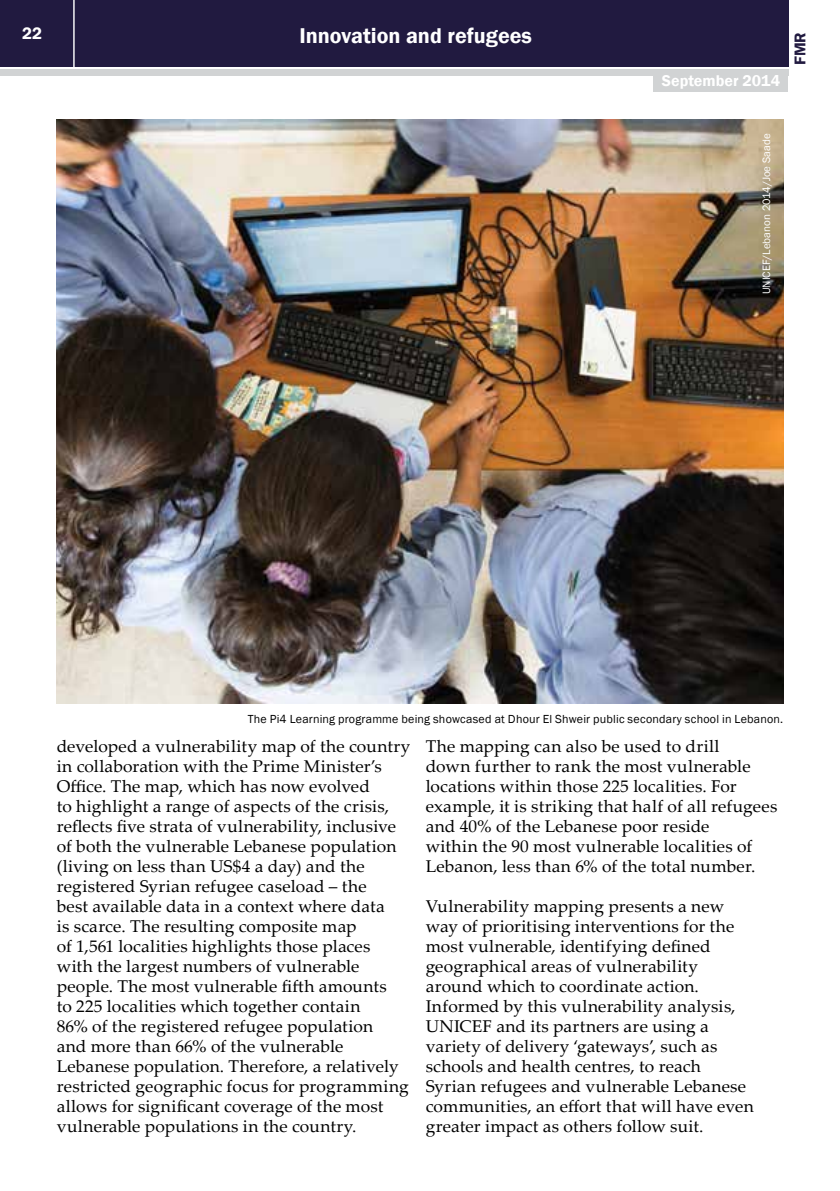
<style>
.page{position:relative;width:840px;height:1191px;background:#fff}
.page>*{position:absolute;margin:0;border:0;box-sizing:border-box;transform-origin:0 0}
.t1{font:600 22px "Franklin Gothic";color:#fff}
.t2{font:17px/20px "Palatino Linotype";letter-spacing:.01em;color:#000}
.t3{font:600 17px "Franklin Gothic";color:#fff}
.t4{font:600 16px "Franklin Gothic";color:#fff}
.t5{font:600 16px "Franklin Gothic";color:#211a40}
.t6{font:12px "Franklin Gothic";letter-spacing:.015em;color:#000}
.t7{font:11px "Franklin Gothic";color:#fff}
</style>
<div class="page">
<div style="left:0;top:0;width:787px;height:66px;background:#211a40"></div>
<div style="left:0;top:69px;width:787px;height:6px;background:#d1d3d4"></div>
<hr style="left:73px;top:0;width:2px;height:67px;background:#fff">
<div style="left:653px;top:74px;width:134px;height:18px;background:#d1d3d4"></div>
<img style="left:57px;top:119px;width:725px;height:584px">
<p class="t3" style="left:22px;top:23px;width:21px">22</p>
<p class="t1" style="left:299px;top:22px;width:234px">Innovation and refugees</p>
<p class="t4" style="left:661px;top:71px;width:120px">September 2014</p>
<p class="t5" style="left:789px;top:65px;width:35px;rotate:-90deg">FMR</p>
<p class="t7" style="left:759px;top:294px;width:162px;rotate:-90deg">UNICEF/Lebanon 2014/Joe Saade</p>
<p class="t6" style="left:247px;top:711px;width:536px">The Pi4 Learning programme being showcased at Dhour El Shweir public secondary school in Lebanon.</p>
<p class="t2" style="left:57px;top:736px;width:355px">developed a vulnerability map of the country in collaboration with the Prime Minister’s Office. The map, which has now evolved<br>to highlight a range of aspects of the crisis, reflects five strata of vulnerability, inclusive of both the vulnerable Lebanese population (living on less than US$4 a day) and the registered Syrian refugee caseload – the<br>best available data in a context where data<br>is scarce. The resulting composite map<br>of 1,561 localities highlights those places with the largest numbers of vulnerable people. The most vulnerable fifth amounts<br>to 225 localities which together contain<br>86% of the registered refugee population<br>and more than 66% of the vulnerable Lebanese population. Therefore, a relatively restricted geographic focus for programming allows for significant coverage of the most vulnerable populations in the country.</p>
<p class="t2" style="left:425px;top:735px;width:353px">The mapping can also be used to drill<br>down further to rank the most vulnerable locations within those 225 localities. For example, it is striking that half of all refugees and 40% of the Lebanese poor reside<br>within the 90 most vulnerable localities of Lebanon, less than 6% of the total number.</p>
<p class="t2" style="left:425px;top:895px;width:329px">Vulnerability mapping presents a new way of prioritising interventions for the most vulnerable, identifying defined geographical areas of vulnerability around which to coordinate action.<br>Informed by this vulnerability analysis, UNICEF and its partners are using a variety of delivery ‘gateways’, such as schools and health centres, to reach Syrian refugees and vulnerable Lebanese communities, an effort that will have even greater impact as others follow suit.</p>
</div>
